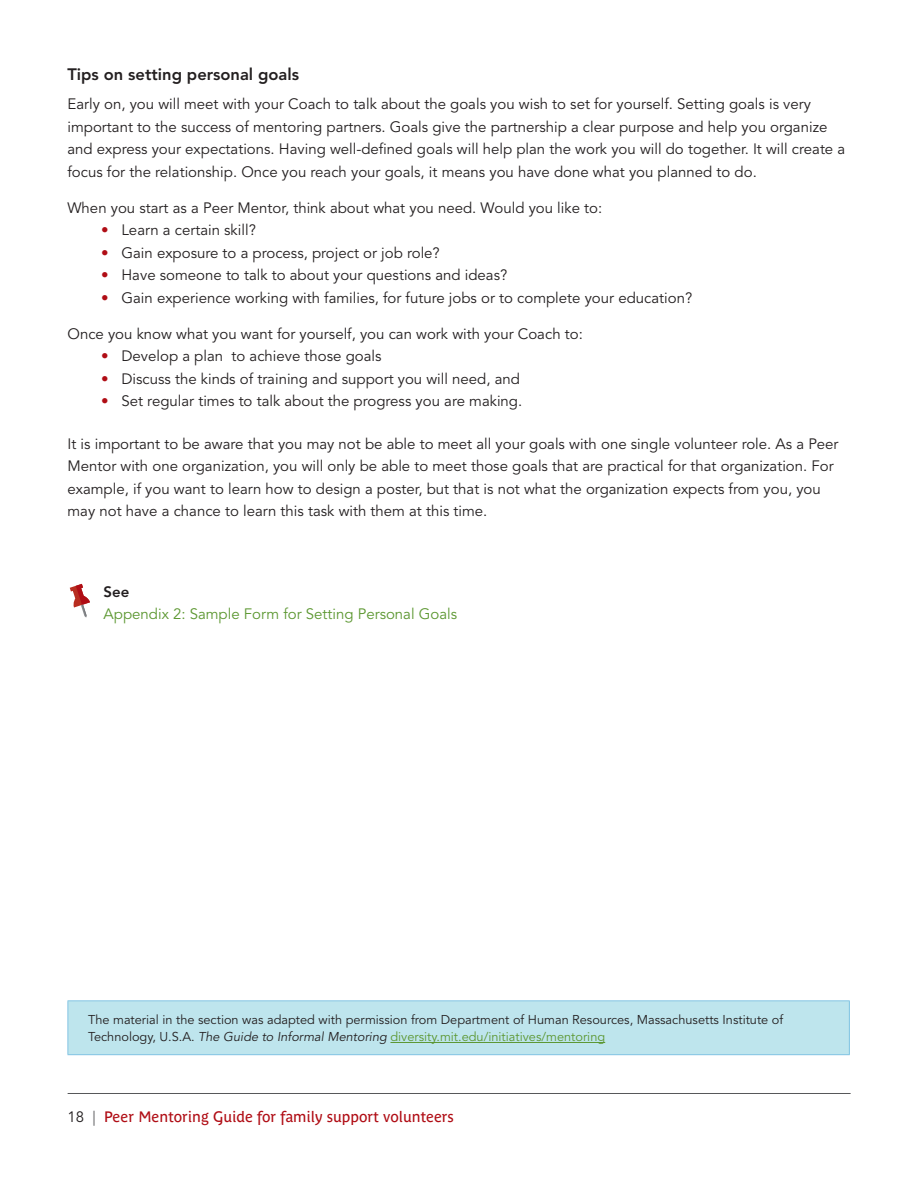
<style>
.page{position:relative;width:918px;height:1188px;background:#fff}
.page>*{position:absolute;margin:0;border:0;box-sizing:border-box;transform-origin:0 0}
.H3_a_bullet{font:800 16.5px "Avenir LT Std";color:#231f20}
.UL{font:15px/22.5px "Avenir LT Std";color:#231f20}
.t1{font:15px "Parisine Plus Std";color:#b00d15}
.t2{font:15px/22.5px "Avenir LT Std";color:#5c9731}
.Callout_2{font:12.75px/17.2px "Avenir LT Std";color:#231f20}
.s1{color:#b00d15}
.s2{font-weight:800;color:#231f20}
.s3{font-style:italic}
.s4{color:#5c9731}
.s5{font-family:"Avenir LT Std";color:#231f20}
.s6{font-family:"Avenir LT Std";color:#57585a}
</style>
<div class="page">
<hr style="left:68px;top:1093px;width:783px;height:1px;background:#57585a">
<div style="left:68px;top:1001px;width:781px;height:54px;background:#bee5ed"></div>
<hr style="left:68px;top:1000px;width:782px;height:1px;background:#82c4e3">
<hr style="left:68px;top:1001px;width:1px;height:53px;background:#82c4e3">
<hr style="left:849px;top:1001px;width:1px;height:53px;background:#82c4e3">
<hr style="left:68px;top:1054px;width:782px;height:1px;background:#82c4e3">
<hr style="left:390px;top:1042px;width:215px;height:1px;background:#5c9731">
<svg style="left:70px;top:584px;width:20px;height:33px"></svg>
<p class="H3_a_bullet" style="left:67px;top:64px;width:233px">Tips on setting personal goals</p>
<p class="UL" style="left:67px;top:93px;width:779px">Early on, you will meet with your Coach to talk about the goals you wish to set for yourself. Setting goals is very important to the success of mentoring partners. Goals give the partnership a clear purpose and help you organize and express your expectations. Having well-defined goals will help plan the work you will do together. It will create a focus for the relationship. Once you reach your goals, it means you have done what you planned to do.</p>
<p class="UL" style="left:67px;top:197px;width:536px">When you start as a Peer Mentor, think about what you need. Would you like to:</p>
<p class="UL" style="left:101px;top:219px;width:156px"><span class="s1">•</span> Learn a certain skill?</p>
<p class="UL" style="left:101px;top:242px;width:340px"><span class="s1">•</span> Gain exposure to a process, project or job role?</p>
<p class="UL" style="left:101px;top:264px;width:408px"><span class="s1">•</span> Have someone to talk to about your questions and ideas?</p>
<p class="UL" style="left:101px;top:287px;width:593px"><span class="s1">•</span> Gain experience working with families, for future jobs or to complete your education?</p>
<p class="UL" style="left:67px;top:323px;width:517px">Once you know what you want for yourself, you can work with your Coach to:</p>
<p class="UL" style="left:101px;top:345px;width:282px"><span class="s1">•</span> Develop a plan to achieve those goals</p>
<p class="UL" style="left:101px;top:368px;width:420px"><span class="s1">•</span> Discuss the kinds of training and support you will need, and</p>
<p class="UL" style="left:101px;top:390px;width:423px"><span class="s1">•</span> Set regular times to talk about the progress you are making.</p>
<p class="UL" style="left:67px;top:433px;width:773px">It is important to be aware that you may not be able to meet all your goals with one single volunteer role. As a Peer Mentor with one organization, you will only be able to meet those goals that are practical for that organization. For example, if you want to learn how to design a poster, but that is not what the organization expects from you, you may not have a chance to learn this task with them at this time.</p>
<p class="t2" style="left:104px;top:581px;width:355px"><span class="s2">See<br></span>Appendix 2: Sample Form for Setting Personal Goals</p>
<p class="Callout_2" style="left:88px;top:1011px;width:697px">The material in the section was adapted with permission from Department of Human Resources, Massachusetts Institute of<br>Technology, U.S.A. <span class="s3">The Guide to Informal Mentoring</span> <span class="s4">diversity.mit.edu/initiatives/mentoring</span></p>
<p class="t1" style="left:68px;top:1108px;width:388px"><span class="s5">18</span> <span class="s6">|</span> Peer Mentoring Guide for family support volunteers</p>
</div>
